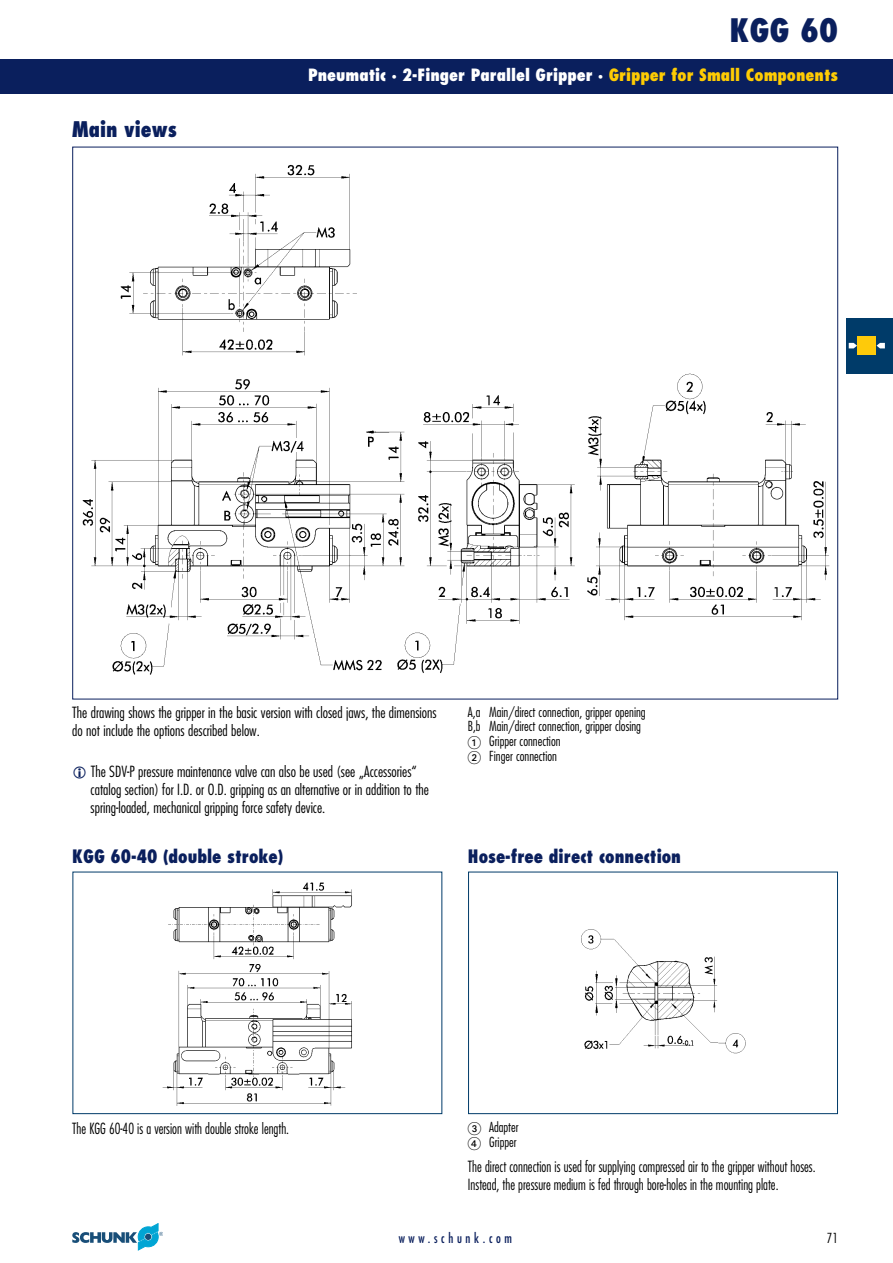
<style>
.page{position:relative;width:893px;height:1263px;background:#fff}
.page>*{position:absolute;margin:0;border:0;box-sizing:border-box;transform-origin:0 0}
.t1{font:800 condensed 31.5px "Futura";color:#0a1f5d}
.t2{font:800 condensed 21px "Futura";color:#0a1f5d;scale:.95 1}
.t3{font:800 condensed 18px "Futura";color:#0a1f5d;scale:.95 1}
.t4{font:800 condensed 16.5px "Futura";color:#fff}
.t5{font:300 condensed 15px/18px "Futura";color:#000}
.t6{font:300 condensed 15px/18px "Futura";color:#000;scale:.92 1}
.t7{font:300 condensed 13.5px "Futura";color:#000}
.t8{font:condensed 13.35px "Futura";letter-spacing:.29em;color:#0a1f5d;scale:.95 1}
.s1{color:#ffcc03}
.s2{font-family:"Deco Numbers LH Circle";font-weight:400;font-stretch:normal}
</style>
<div class="page">
<div style="left:0;top:60px;width:892px;height:34px;background:#0a1f5d"></div>
<svg style="left:72px;top:1223px;width:91px;height:27px"></svg>
<div style="left:846px;top:318px;width:46px;height:55px;background:#003b69"></div>
<svg style="left:848px;top:343px;width:9px;height:5px"></svg>
<svg style="left:876px;top:343px;width:8px;height:5px"></svg>
<div style="left:857px;top:336px;width:19px;height:19px;background:#feca0a"></div>
<img style="left:82px;top:164px;width:747px;height:511px">
<div style="left:72px;top:872px;width:370px;height:242px;background:#fff;border:1px solid #003b69"></div>
<div style="left:468px;top:872px;width:369px;height:242px;background:#fff;border:1px solid #003b69"></div>
<img style="left:162px;top:882px;width:190px;height:224px">
<img style="left:581px;top:929px;width:165px;height:125px">
<h2 class="t2" style="left:72px;top:120px;width:112px">Main views</h2>
<h1 class="t1" style="left:729px;top:17px;width:110px">KGG 60</h1>
<p class="t4" style="left:308px;top:68px;width:531px">Pneumatic · 2-Finger Parallel Gripper · <span class="s1">Gripper for Small Components</span></p>
<p class="t5" style="left:72px;top:704px;width:366px">The drawing shows the gripper in the basic version with closed jaws, the dimensions do not include the options described below.</p>
<p class="t7" style="left:468px;top:706px;width:179px">A,a Main/direct connection, gripper opening</p>
<p class="t7" style="left:468px;top:721px;width:175px">B,b Main/direct connection, gripper closing</p>
<p class="t7" style="left:489px;top:735px;width:73px">Gripper connection</p>
<p class="t7" style="left:489px;top:750px;width:69px">Finger connection</p>
<p class="t5" style="left:91px;top:764px;width:340px">The SDV-P pressure maintenance valve can also be used (see „Accessories“ catalog section) for I.D. or O.D. gripping as an alternative or in addition to the spring-loaded, mechanical gripping force safety device.</p>
<p class="t3" style="left:72px;top:849px;width:223px">KGG 60-40 (double stroke)</p>
<p class="t3" style="left:468px;top:849px;width:226px">Hose-free direct connection</p>
<p class="t6" style="left:72px;top:1120px;width:237px">The KGG 60-40 is a version with double stroke length.</p>
<p class="t7" style="left:489px;top:1122px;width:31px">Adapter</p>
<p class="t7" style="left:468px;top:1136px;width:50px"><span class="s2">-</span> Gripper</p>
<p class="t6" style="left:468px;top:1158px;width:379px">The direct connection is used for supplying compressed air to the gripper without hoses.<br>Instead, the pressure medium is fed through bore-holes in the mounting plate.</p>
<p class="t8" style="left:398px;top:1232px;width:121px">www.schunk.com</p>
<p class="t7" style="left:826px;top:1232px;width:13px">71</p>
</div>
